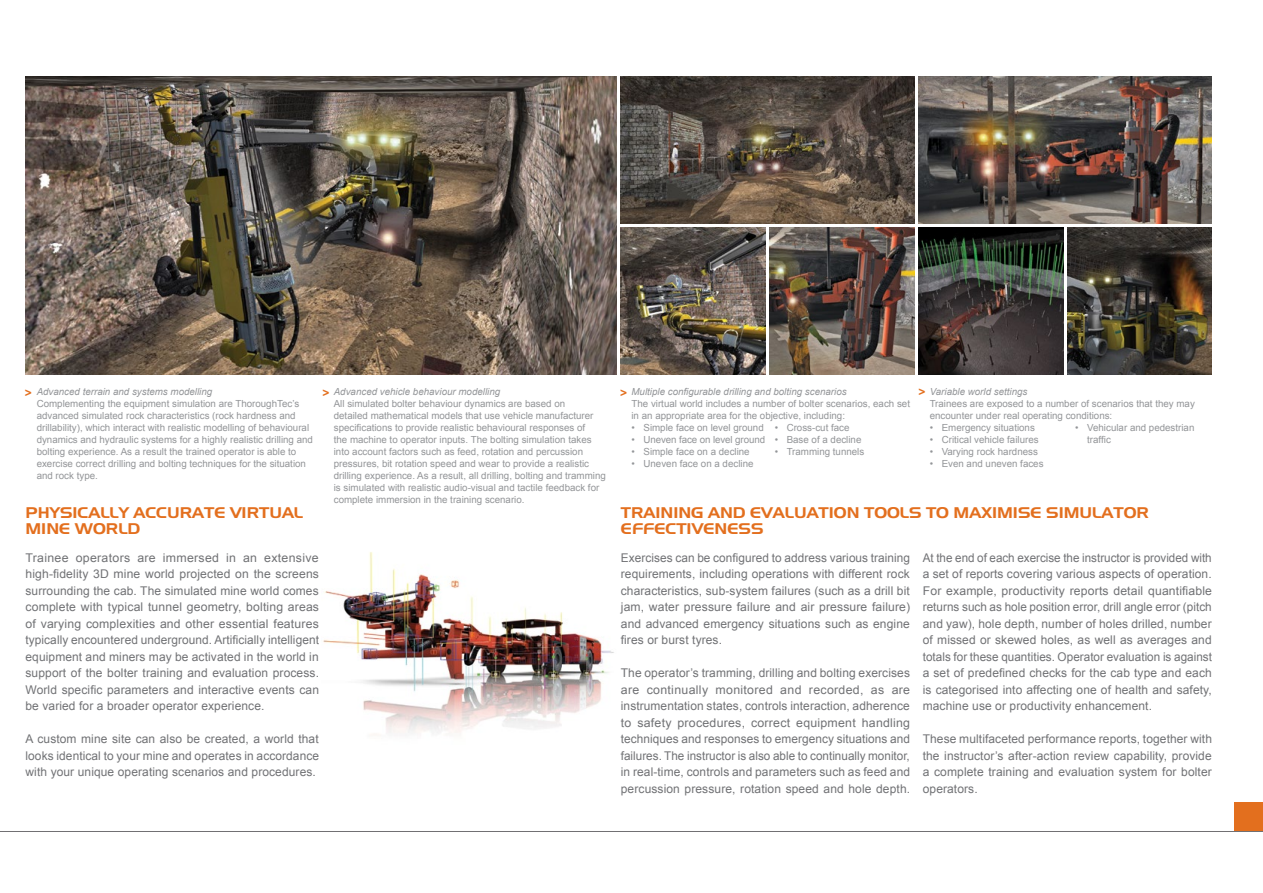
<style>
.page{position:relative;width:1263px;height:893px;background:#fff}
.page>*{position:absolute;margin:0;border:0;box-sizing:border-box;transform-origin:0 0}
.t1{font:15px/16.5px "Aero Regular SWFTE";color:#e36f1e;scale:1.1 1}
.t2{font:12px/16.5px "Arial";letter-spacing:.01em;color:#717275;text-align:justify}
.t3{font:700 12px "Arial";color:#e36f1e}
.t4{font:9.75px/12px "Arial";color:#939598}
.t5{font:italic 9.75px "Arial";color:#939598}
.s1{font-weight:700;font-size:12px;color:#e36f1e}
.s2{font-style:italic}
</style>
<div class="page">
<img style="left:323px;top:552px;width:291px;height:183px">
<svg style="left:72px;top:374px;width:240px;height:1px"></svg>
<img style="left:621px;top:77px;width:293px;height:146px">
<img style="left:1067px;top:227px;width:145px;height:147px">
<img style="left:26px;top:77px;width:591px;height:297px">
<img style="left:770px;top:227px;width:144px;height:147px">
<img style="left:918px;top:227px;width:145px;height:147px">
<img style="left:918px;top:77px;width:294px;height:146px">
<img style="left:621px;top:227px;width:144px;height:147px">
<div style="left:1234px;top:802px;width:29px;height:30px;background:#e36f1e"></div>
<hr style="left:0;top:831px;width:1263px;height:1px;background:#717073">
<p class="t5" style="left:631px;top:386px;width:217px">Multiple configurable drilling and bolting scenarios</p>
<p class="t4" style="left:631px;top:398px;width:280px">The virtual world includes a number of bolter scenarios, each set in an appropriate area for the objective, including:</p>
<p class="t5" style="left:334px;top:386px;width:168px">Advanced vehicle behaviour modelling</p>
<p class="t4" style="left:334px;top:398px;width:274px">All simulated bolter behaviour dynamics are based on<br>detailed mathematical models that use vehicle manufacturer specifications to provide realistic behavioural responses of<br>the machine to operator inputs. The bolting simulation takes into account factors such as feed, rotation and percussion pressures, bit rotation speed and wear to provide a realistic drilling experience. As a result, all drilling, bolting and tramming is simulated with realistic audio-visual and tactile feedback for complete immersion in the training scenario.</p>
<p class="t5" style="left:37px;top:386px;width:177px">Advanced terrain and systems modelling</p>
<p class="t4" style="left:37px;top:398px;width:278px">Complementing the equipment simulation are ThoroughTec’s advanced simulated rock characteristics (rock hardness and drillability), which interact with realistic modelling of behavioural dynamics and hydraulic systems for a highly realistic drilling and bolting experience. As a result the trained operator is able to exercise correct drilling and bolting techniques for the situation and rock type.</p>
<p class="t3" style="left:25px;top:385px;width:9px">&gt;</p>
<p class="t3" style="left:323px;top:385px;width:9px">&gt;</p>
<p class="t3" style="left:620px;top:385px;width:9px">&gt;</p>
<p class="t4" style="left:930px;top:386px;width:267px;text-indent:-11px"><span class="s1">&gt;</span> <span class="s2">Variable world settings<br></span>Trainees are exposed to a number of scenarios that they may encounter under real operating conditions:</p>
<p class="t4" style="left:631px;top:422px;width:134px">• Simple face on level ground</p>
<p class="t4" style="left:631px;top:434px;width:135px">• Uneven face on level ground</p>
<p class="t4" style="left:631px;top:446px;width:120px">• Simple face on a decline</p>
<p class="t4" style="left:631px;top:458px;width:124px">• Uneven face on a decline</p>
<p class="t4" style="left:775px;top:422px;width:76px">• Cross-cut face</p>
<p class="t4" style="left:775px;top:434px;width:88px">• Base of a decline</p>
<p class="t4" style="left:775px;top:446px;width:91px">• Tramming tunnels</p>
<p class="t4" style="left:930px;top:422px;width:107px">• Emergency situations</p>
<p class="t4" style="left:930px;top:434px;width:110px">• Critical vehicle failures</p>
<p class="t4" style="left:930px;top:446px;width:110px">• Varying rock hardness</p>
<p class="t4" style="left:930px;top:458px;width:115px">• Even and uneven faces</p>
<p class="t4" style="left:1087px;top:422px;width:109px;text-indent:-12px">• Vehicular and pedestrian traffic</p>
<p class="t1" style="left:621px;top:504px;width:481px">TRAINING AND EVALUATION TOOLS TO MAXIMISE SIMULATOR<br>EFFECTIVENESS</p>
<p class="t2" style="left:621px;top:549px;width:291px">Exercises can be configured to address various training requirements, including operations with different rock characteristics, sub-system failures (such as a drill bit jam, water pressure failure and air pressure failure) and advanced emergency situations such as engine fires or burst tyres.</p>
<p class="t2" style="left:621px;top:665px;width:291px">The operator’s tramming, drilling and bolting exercises are continually monitored and recorded, as are instrumentation states, controls interaction, adherence to safety procedures, correct equipment handling techniques and responses to emergency situations and failures. The instructor is also able to continually monitor, in real-time, controls and parameters such as feed and percussion pressure, rotation speed and hole depth.</p>
<p class="t1" style="left:26px;top:504px;width:254px">PHYSICALLY ACCURATE VIRTUAL<br>MINE WORLD</p>
<p class="t2" style="left:923px;top:549px;width:291px">At the end of each exercise the instructor is provided with a set of reports covering various aspects of operation.<br>For example, productivity reports detail quantifiable returns such as hole position error, drill angle error (pitch and yaw), hole depth, number of holes drilled, number of missed or skewed holes, as well as averages and totals for these quantities. Operator evaluation is against a set of predefined checks for the cab type and each is categorised into affecting one of health and safety, machine use or productivity enhancement.</p>
<p class="t2" style="left:923px;top:731px;width:291px">These multifaceted performance reports, together with the instructor’s after-action review capability, provide a complete training and evaluation system for bolter operators.</p>
<p class="t2" style="left:26px;top:549px;width:295px">Trainee operators are immersed in an extensive high-fidelity 3D mine world projected on the screens surrounding the cab. The simulated mine world comes complete with typical tunnel geometry, bolting areas of varying complexities and other essential features typically encountered underground. Artificially intelligent equipment and miners may be activated in the world in support of the bolter training and evaluation process.<br>World specific parameters and interactive events can be varied for a broader operator experience.</p>
<p class="t2" style="left:26px;top:731px;width:295px">A custom mine site can also be created, a world that looks identical to your mine and operates in accordance with your unique operating scenarios and procedures.</p>
</div>
